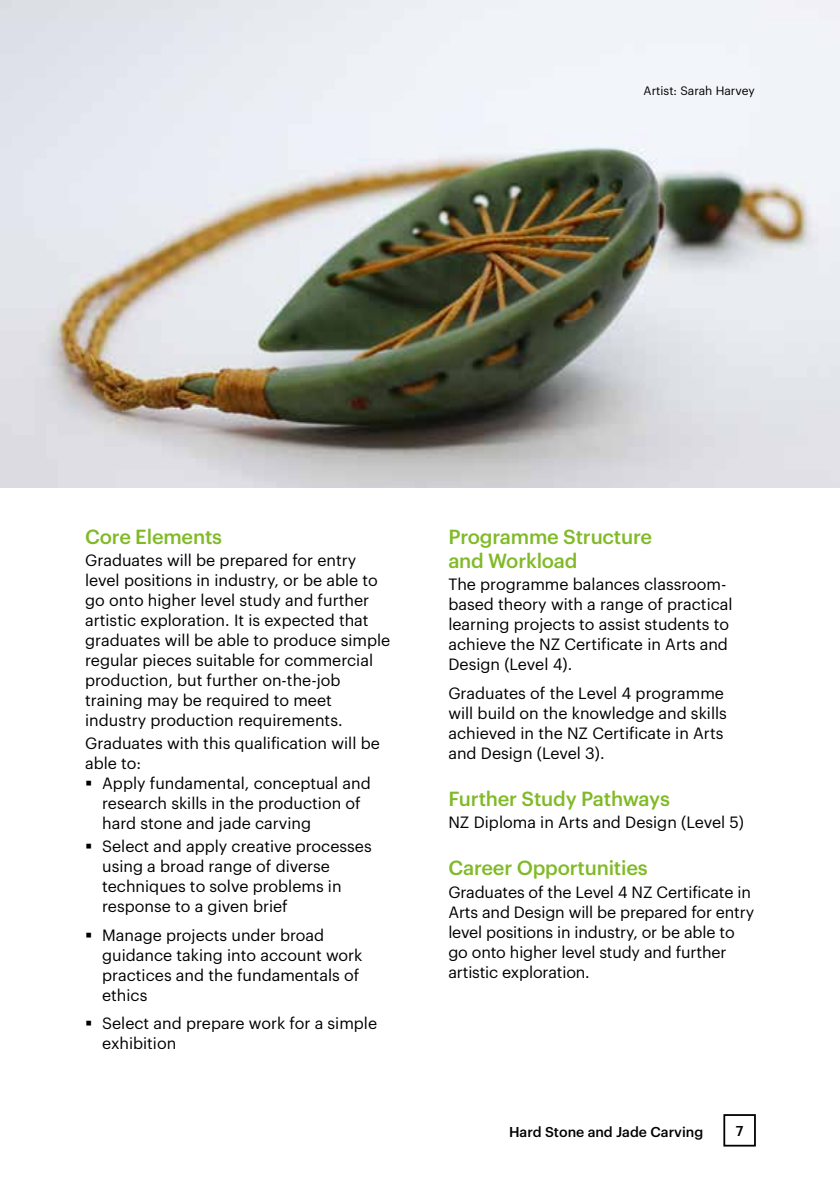
<style>
.page{position:relative;width:840px;height:1191px;background:#fff}
.page>*{position:absolute;margin:0;border:0;box-sizing:border-box;transform-origin:0 0}
.t1{font:500 20px/24px "Graphik";letter-spacing:-.01em;color:#80ba27}
.t2{font:16px/20px "Graphik";color:#000}
.t3{font:500 14px "Graphik";color:#000}
.t4{font:12px "Graphik";color:#000}
</style>
<div class="page">
<div style="left:723px;top:1114px;width:32px;height:32px;border:2px solid #000"></div>
<img style="left:0;top:0;width:839px;height:488px">
<p class="t4" style="left:643px;top:82px;width:113px">Artist: Sarah Harvey</p>
<p class="t1" style="left:85px;top:522px;width:138px">Core Elements</p>
<p class="t2" style="left:85px;top:549px;width:306px">Graduates will be prepared for entry level positions in industry, or be able to go onto higher level study and further artistic exploration. It is expected that graduates will be able to produce simple regular pieces suitable for commercial production, but further on-the-job training may be required to meet industry production requirements.</p>
<p class="t2" style="left:85px;top:732px;width:296px">Graduates with this qualification will be able to:</p>
<p class="t2" style="left:102px;top:772px;width:270px">Apply fundamental, conceptual and research skills in the production of hard stone and jade carving</p>
<p class="t2" style="left:102px;top:835px;width:271px">Select and apply creative processes using a broad range of diverse techniques to solve problems in response to a given brief</p>
<p class="t2" style="left:102px;top:923px;width:262px">Manage projects under broad guidance taking into account work practices and the fundamentals of ethics</p>
<p class="t2" style="left:102px;top:1012px;width:276px">Select and prepare work for a simple exhibition</p>
<p class="t1" style="left:448px;top:522px;width:205px">Programme Structure and Workload</p>
<p class="t2" style="left:448px;top:573px;width:285px">The programme balances classroom&shy;based theory with a range of practical learning projects to assist students to achieve the NZ Certificate in Arts and Design (Level 4).</p>
<p class="t2" style="left:448px;top:681px;width:280px">Graduates of the Level 4 programme will build on the knowledge and skills achieved in the NZ Certificate in Arts and Design (Level 3).</p>
<p class="t1" style="left:448px;top:784px;width:223px">Further Study Pathways</p>
<p class="t2" style="left:448px;top:811px;width:297px">NZ Diploma in Arts and Design (Level 5)</p>
<p class="t1" style="left:448px;top:854px;width:201px">Career Opportunities</p>
<p class="t2" style="left:448px;top:881px;width:307px">Graduates of the Level 4 NZ Certificate in Arts and Design will be prepared for entry level positions in industry, or be able to go onto higher level study and further artistic exploration.</p>
<p class="t3" style="left:509px;top:1120px;width:195px">Hard Stone and Jade Carving</p>
<p class="t3" style="left:735px;top:1120px;width:9px">7</p>
</div>
